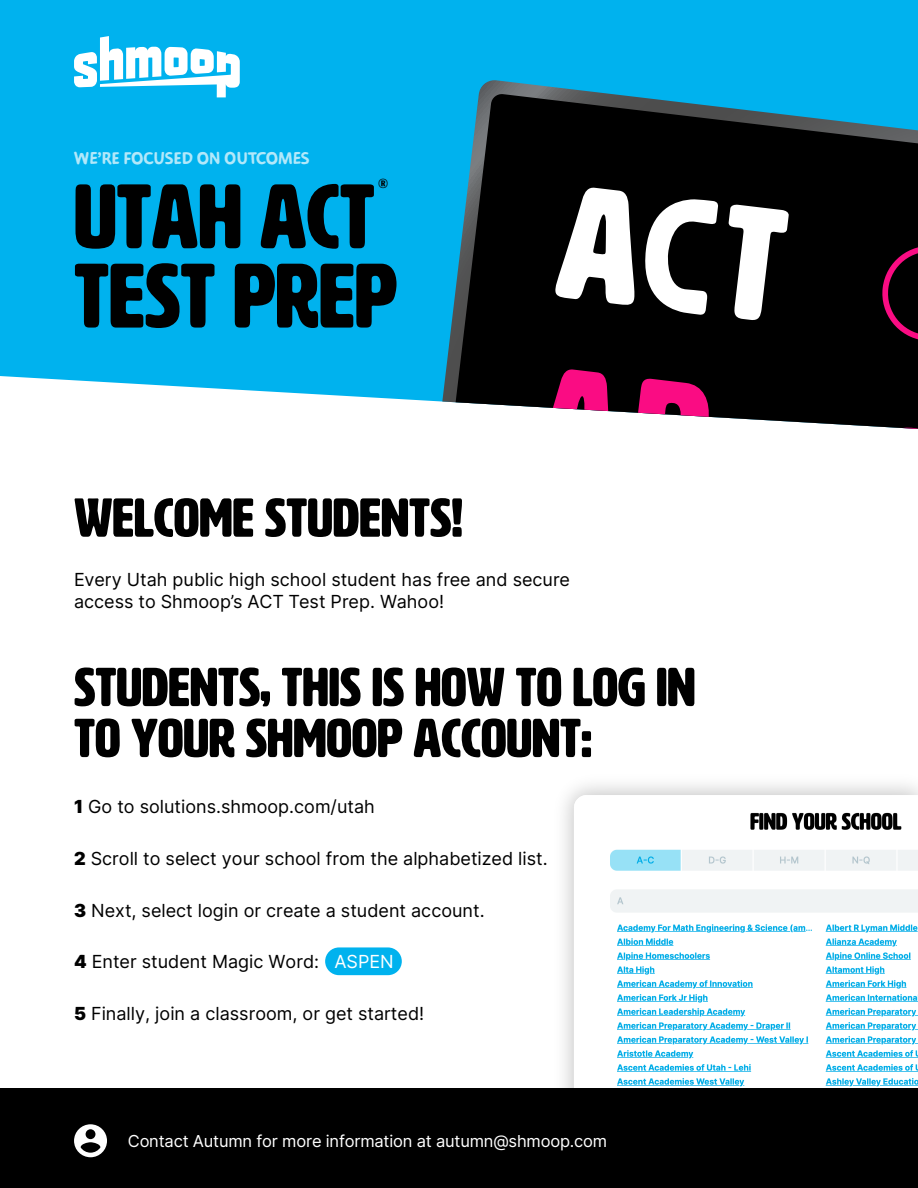
<style>
.page{position:relative;width:918px;height:1188px;background:#fff}
.page>*{position:absolute;margin:0;border:0;box-sizing:border-box;transform-origin:0 0}
.t1{font:90px "HWT Artz";color:#000}
.t2{font:54px/51px "HWT Artz";color:#000}
.t3{font:700 19.5px "Duper";color:#b2e8fa}
.t4{font:18px/21.6px "Inter";color:#000}
.t5{font:16.5px "Inter";letter-spacing:-.01em;color:#fff}
.t6{font:700 11.4px "Oswald";color:#000}
.s1{color:#fff}
</style>
<div class="page">
<img style="left:545px;top:784px;width:373px;height:305px">
<img style="left:574px;top:795px;width:344px;height:294px">
<div style="left:325px;top:947px;width:77px;height:28px;background:#00b2ee;border-radius:14px"></div>
<div style="left:0;top:1089px;width:918px;height:99px;background:#000"></div>
<div style="left:0;top:0;width:918px;height:399px;background:#00b2ee"></div>
<svg style="left:74px;top:1124px;width:33px;height:33px"></svg>
<svg style="left:442px;top:80px;width:476px;height:13px;background:#0ea8dc"></svg>
<svg style="left:393px;top:93px;width:525px;height:333px;background:#0d303c"></svg>
<svg style="left:880px;top:243px;width:38px;height:101px;background:#2b0216"></svg>
<svg style="left:858px;top:425px;width:60px;height:4px"></svg>
<svg style="left:555px;top:187px;width:80px;height:118px"></svg>
<svg style="left:728px;top:204px;width:61px;height:117px"></svg>
<svg style="left:641px;top:199px;width:77px;height:116px"></svg>
<svg style="left:533px;top:369px;width:81px;height:57px"></svg>
<svg style="left:629px;top:378px;width:82px;height:48px"></svg>
<svg style="left:74px;top:36px;width:166px;height:61px"></svg>
<p class="t3" style="left:74px;top:147px;width:237px">WE’RE FOCUSED ON OUTCOMES</p>
<p class="t6" style="left:378px;top:177px;width:12px">®</p>
<h1 class="t1" style="left:74px;top:169px;width:302px">UTAH ACT</h1>
<h1 class="t1" style="left:74px;top:249px;width:325px">TEST PREP</h1>
<h2 class="t2" style="left:74px;top:493px;width:390px">WELCOME STUDENTS!</h2>
<p class="t4" style="left:74px;top:568px;width:498px">Every Utah public high school student has free and secure access to Shmoop’s ACT Test Prep. Wahoo!</p>
<h2 class="t2" style="left:74px;top:662px;width:623px">STUDENTS, THIS IS HOW TO LOG IN<br>TO YOUR SHMOOP ACCOUNT:</h2>
<p class="t4" style="left:74px;top:796px;width:302px">1 Go to solutions.shmoop.com/utah</p>
<p class="t4" style="left:74px;top:847px;width:475px">2 Scroll to select your school from the alphabetized list.</p>
<p class="t4" style="left:74px;top:899px;width:412px">3 Next, select login or create a student account.</p>
<p class="t4" style="left:74px;top:951px;width:321px">4 Enter student Magic Word: <span class="s1">ASPEN</span></p>
<p class="t4" style="left:74px;top:1002px;width:352px">5 Finally, join a classroom, or get started!</p>
<p class="t5" style="left:128px;top:1129px;width:481px">Contact Autumn for more information at autumn@shmoop.com</p>
</div>
